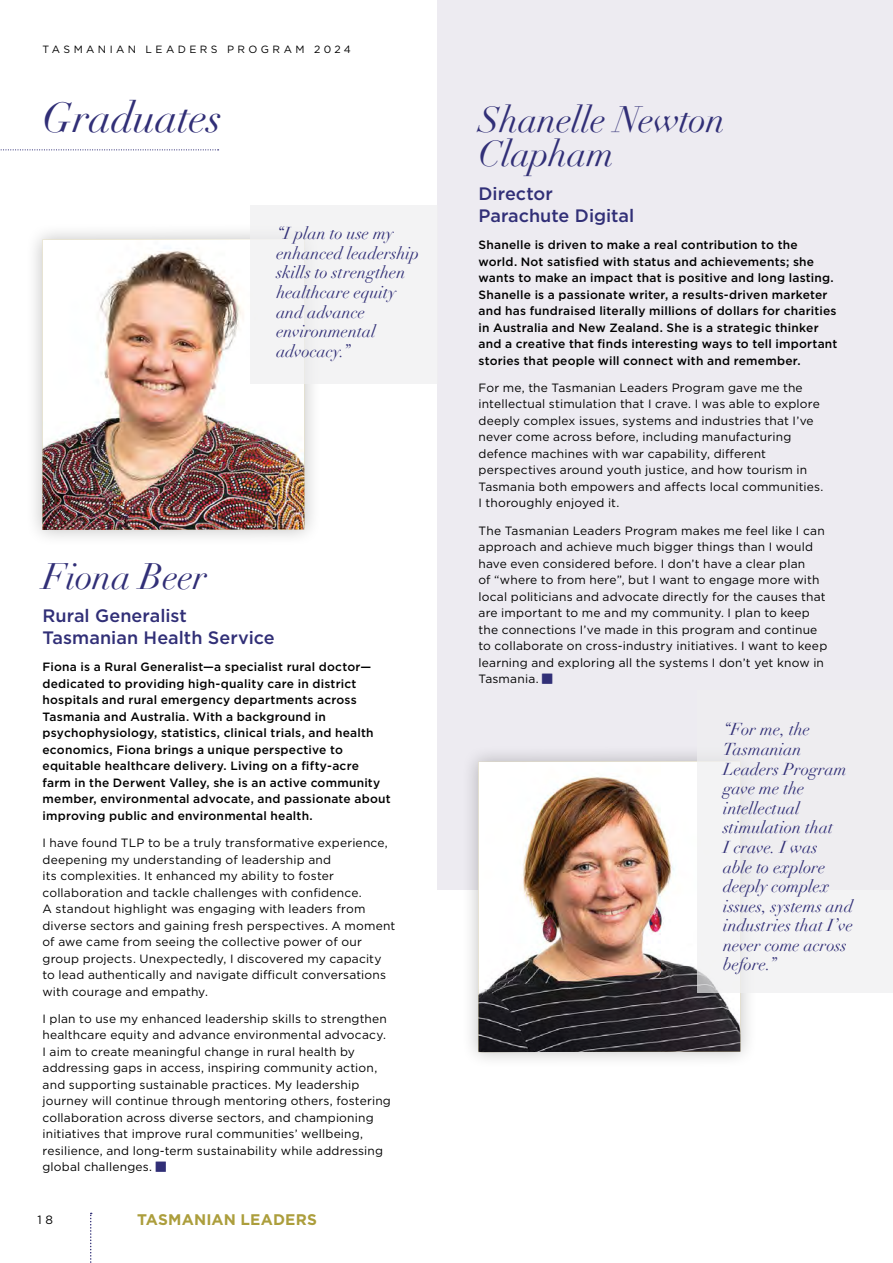
<style>
.page{position:relative;width:893px;height:1263px;background:#fff}
.page>*{position:absolute;margin:0;border:0;box-sizing:border-box;transform-origin:0 0}
.TLY_HEADING{font:italic 42px "Didot";letter-spacing:-.01em;color:#312f77}
.Graduate_name{font:italic 36px/34.5px "Didot";letter-spacing:-.015em;color:#312f77}
.Graduate_name-2{font:500 18px/22.5px "Gotham";color:#312f77}
.Graduate_name-3{font:italic 16.8px/19.6px "Didot";letter-spacing:-.005em;color:#312f77}
.t1{font:700 15.45px "Gotham";letter-spacing:.01em;color:#ac9e3c}
.MAIN_YB{font:12px/16.5px "Gotham";letter-spacing:.015em;color:#000}
.INTRO{font:500 12px/16.5px "Gotham";letter-spacing:.015em;color:#000}
.Graduate_name-4{font:10.5px "Gotham";letter-spacing:.325em;color:#000}
</style>
<div class="page">
<div style="left:438px;top:0;width:455px;height:890px;background:#edebf1"></div>
<div style="left:461px;top:744px;width:296px;height:325px;background:#000;opacity:.25"></div>
<img style="left:478px;top:761px;width:262px;height:291px">
<div style="left:25px;top:222px;width:296px;height:325px;background:#000;opacity:.25"></div>
<img style="left:43px;top:239px;width:261px;height:291px">
<div style="left:697px;top:690px;width:196px;height:302px;background:#efeff0"></div>
<div style="left:251px;top:205px;width:187px;height:178px;background:#efeff0"></div>
<svg style="left:90px;top:1213px;width:2px;height:50px"></svg>
<svg style="left:0;top:149px;width:219px;height:1px"></svg>
<p class="Graduate_name-4" style="left:43px;top:43px;width:310px">TASMANIAN LEADERS PROGRAM 2024</p>
<p class="TLY_HEADING" style="left:43px;top:91px;width:181px">Graduates</p>
<p class="Graduate_name-3" style="left:276px;top:224px;width:144px">“I plan to use my enhanced leadership skills to strengthen healthcare equity and advance environmental advocacy.”</p>
<p class="Graduate_name" style="left:43px;top:559px;width:166px">Fiona Beer</p>
<p class="Graduate_name-2" style="left:43px;top:604px;width:234px">Rural Generalist<br>Tasmanian Health Service</p>
<p class="INTRO" style="left:43px;top:659px;width:350px">Fiona is a Rural Generalist—a specialist rural doctor— dedicated to providing high-quality care in district hospitals and rural emergency departments across Tasmania and Australia. With a background in psychophysiology, statistics, clinical trials, and health economics, Fiona brings a unique perspective to equitable healthcare delivery. Living on a fifty-acre<br>farm in the Derwent Valley, she is an active community member, environmental advocate, and passionate about improving public and environmental health.</p>
<p class="MAIN_YB" style="left:43px;top:834px;width:354px">I have found TLP to be a truly transformative experience, deepening my understanding of leadership and<br>its complexities. It enhanced my ability to foster collaboration and tackle challenges with confidence.<br>A standout highlight was engaging with leaders from diverse sectors and gaining fresh perspectives. A moment of awe came from seeing the collective power of our group projects. Unexpectedly, I discovered my capacity to lead authentically and navigate difficult conversations with courage and empathy.</p>
<p class="MAIN_YB" style="left:43px;top:1010px;width:350px">I plan to use my enhanced leadership skills to strengthen healthcare equity and advance environmental advocacy.<br>I aim to create meaningful change in rural health by addressing gaps in access, inspiring community action, and supporting sustainable practices. My leadership journey will continue through mentoring others, fostering collaboration across diverse sectors, and championing initiatives that improve rural communities’ wellbeing, resilience, and long-term sustainability while addressing global challenges.</p>
<p class="MAIN_YB" style="left:37px;top:1211px;width:17px">1 8</p>
<p class="t1" style="left:137px;top:1209px;width:181px">TASMANIAN LEADERS</p>
<p class="Graduate_name" style="left:478px;top:103px;width:248px">Shanelle Newton<br>Clapham</p>
<p class="Graduate_name-2" style="left:478px;top:182px;width:157px">Director<br>Parachute Digital</p>
<p class="INTRO" style="left:478px;top:237px;width:360px">Shanelle is driven to make a real contribution to the world. Not satisfied with status and achievements; she wants to make an impact that is positive and long lasting.<br>Shanelle is a passionate writer, a results-driven marketer and has fundraised literally millions of dollars for charities in Australia and New Zealand. She is a strategic thinker and a creative that finds interesting ways to tell important stories that people will connect with and remember.</p>
<p class="MAIN_YB" style="left:478px;top:379px;width:346px">For me, the Tasmanian Leaders Program gave me the intellectual stimulation that I crave. I was able to explore deeply complex issues, systems and industries that I’ve never come across before, including manufacturing defence machines with war capability, different perspectives around youth justice, and how tourism in Tasmania both empowers and affects local communities.<br>I thoroughly enjoyed it.</p>
<p class="MAIN_YB" style="left:478px;top:522px;width:350px">The Tasmanian Leaders Program makes me feel like I can approach and achieve much bigger things than I would have even considered before. I don’t have a clear plan<br>of “where to from here”, but I want to engage more with local politicians and advocate directly for the causes that are important to me and my community. I plan to keep the connections I’ve made in this program and continue to collaborate on cross-industry initiatives. I want to keep learning and exploring all the systems I don’t yet know in Tasmania.</p>
<p class="Graduate_name-3" style="left:723px;top:720px;width:131px">“For me, the<br>Tasmanian<br>Leaders Program gave me the intellectual stimulation that<br>I crave. I was<br>able to explore deeply complex issues, systems and industries that I’ve never come across before.”</p>
</div>
